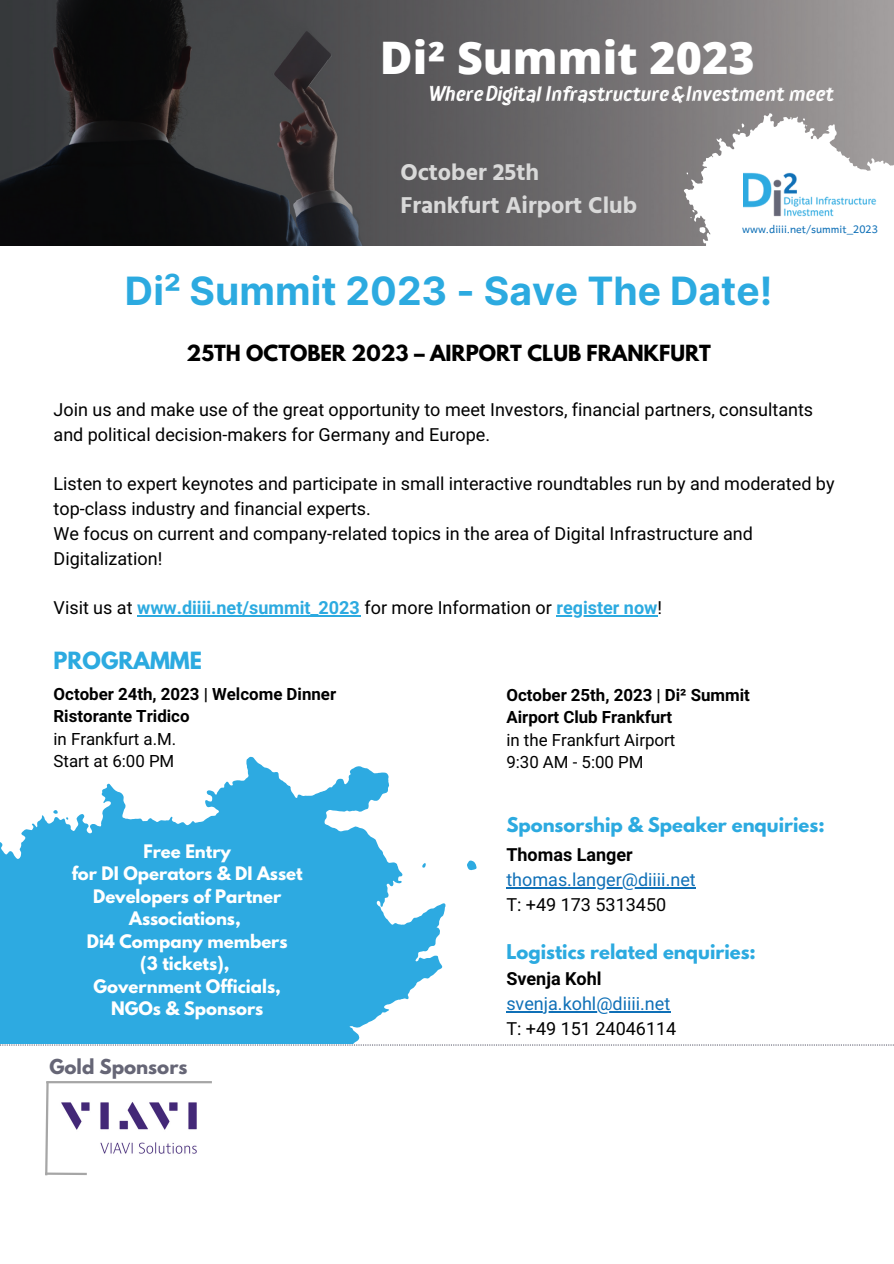
<style>
.page{position:relative;width:894px;height:1264px;background:#fff}
.page>*{position:absolute;margin:0;border:0;box-sizing:border-box;transform-origin:0 0}
.t1{font:800 44.85px "Open Sans";color:#fff}
.t2{font:700 39px "Inter";color:#2caae0}
.t3{font:700 23.55px/32.2px "Hind Madurai";color:#d9d9d9}
.t4{font:23.25px "RTL Azkadinya Regular";color:#fff}
.t5{font:700 21px "League Spartan";color:#2caae0}
.t6{font:700 19.65px "League Spartan";color:#000}
.t7{font:700 18.3px "League Spartan";color:#666676}
.t8{font:18px/24.8px "Araboto";color:#000}
.t9{font:700 18px "Araboto";color:#2caae0}
.t10{font:700 18px "League Spartan";color:#2caae0}
.t11{font:18px "Araboto";color:#0f70b7}
.t12{font:700 18px "Araboto";color:#000}
.t13{font:700 16.8px/22.5px "Araboto";color:#000}
.t14{font:16.8px/22.5px "Araboto";color:#000}
.t15{font:700 16.5px/22.5px "League Spartan";color:#fff;text-align:center}
.t16{font:14.1px "Harmattan";color:#0f70b7}
.s1{font-weight:400;color:#000}
</style>
<div class="page">
<img style="left:0;top:0;width:893px;height:245px">
<svg style="left:0;top:756px;width:534px;height:288px;fill:#2daae1"></svg>
<svg style="left:464px;top:858px;width:14px;height:14px"></svg>
<svg style="left:52px;top:808px;width:7px;height:7px"></svg>
<svg style="left:420px;top:862px;width:7px;height:7px"></svg>
<svg style="left:65px;top:816px;width:4px;height:4px"></svg>
<svg style="left:0;top:1044px;width:893px;height:132px"></svg>
<img style="left:54px;top:1089px;width:149px;height:77px">
<svg style="left:683px;top:113px;width:210px;height:133px"></svg>
<svg style="left:699px;top:227px;width:6px;height:6px"></svg>
<svg style="left:737px;top:123px;width:7px;height:9px"></svg>
<svg style="left:690px;top:210px;width:4px;height:9px"></svg>
<svg style="left:802px;top:118px;width:5px;height:8px"></svg>
<hr style="left:137px;top:615px;width:223px;height:1px;background:#2caae0">
<hr style="left:556px;top:615px;width:101px;height:1px;background:#2caae0">
<img style="left:743px;top:165px;width:134px;height:57px">
<hr style="left:506px;top:887px;width:189px;height:1px;background:#0f70b7">
<hr style="left:506px;top:1011px;width:164px;height:1px;background:#0f70b7">
<h1 class="t1" style="left:380px;top:26px;width:376px">Di² Summit 2023</h1>
<p class="t4" style="left:427px;top:84px;width:407px">WhereDigital Infrastructure&amp;Investment meet</p>
<h3 class="t3" style="left:400px;top:157px;width:238px">October 25th<br>Frankfurt Airport Club</h3>
<p class="t16" style="left:742px;top:220px;width:137px">www.diiii.net/summit_2023</p>
<h2 class="t2" style="left:125px;top:268px;width:648px">Di² Summit 2023 - Save The Date!</h2>
<p class="t6" style="left:186px;top:343px;width:525px">25TH OCTOBER 2023 – AIRPORT CLUB FRANKFURT</p>
<p class="t8" style="left:54px;top:398px;width:761px">Join us and make use of the great opportunity to meet Investors, financial partners, consultants and political decision-makers for Germany and Europe.</p>
<p class="t8" style="left:54px;top:472px;width:782px">Listen to expert keynotes and participate in small interactive roundtables run by and moderated by top-class industry and financial experts.<br>We focus on current and company-related topics in the area of Digital Infrastructure and Digitalization!</p>
<p class="t9" style="left:54px;top:597px;width:610px"><span class="s1">Visit us at</span> www.diiii.net/summit_2023 <span class="s1">for more Information or</span> register now<span class="s1">!</span></p>
<p class="t5" style="left:54px;top:649px;width:150px">PROGRAMME</p>
<p class="t13" style="left:54px;top:683px;width:284px">October 24th, 2023 | Welcome Dinner<br>Ristorante Tridico</p>
<p class="t14" style="left:54px;top:728px;width:124px">in Frankfurt a.M.<br>Start at 6:00 PM</p>
<p class="t15" style="left:72px;top:841px;width:232px">Free Entry<br>for DI Operators &amp; DI Asset<br>Developers of Partner<br>Associations,<br>Di4 Company members<br>(3 tickets),<br>Government Officials,<br>NGOs &amp; Sponsors</p>
<p class="t7" style="left:49px;top:1057px;width:139px">Gold Sponsors</p>
<p class="t13" style="left:506px;top:684px;width:245px">October 25th, 2023 | Di² Summit<br>Airport Club Frankfurt</p>
<p class="t14" style="left:506px;top:729px;width:170px">in the Frankfurt Airport<br>9:30 AM - 5:00 PM</p>
<p class="t10" style="left:506px;top:815px;width:320px">Sponsorship &amp; Speaker enquiries:</p>
<p class="t12" style="left:506px;top:844px;width:128px">Thomas Langer</p>
<p class="t11" style="left:506px;top:869px;width:191px">thomas.langer@diiii.net</p>
<p class="t8" style="left:506px;top:892px;width:161px">T: +49 173 5313450</p>
<p class="t10" style="left:506px;top:943px;width:251px">Logistics related enquiries:</p>
<p class="t12" style="left:506px;top:968px;width:97px">Svenja Kohl</p>
<p class="t11" style="left:506px;top:993px;width:165px">svenja.kohl@diiii.net</p>
<p class="t8" style="left:506px;top:1016px;width:171px">T: +49 151 24046114</p>
</div>
